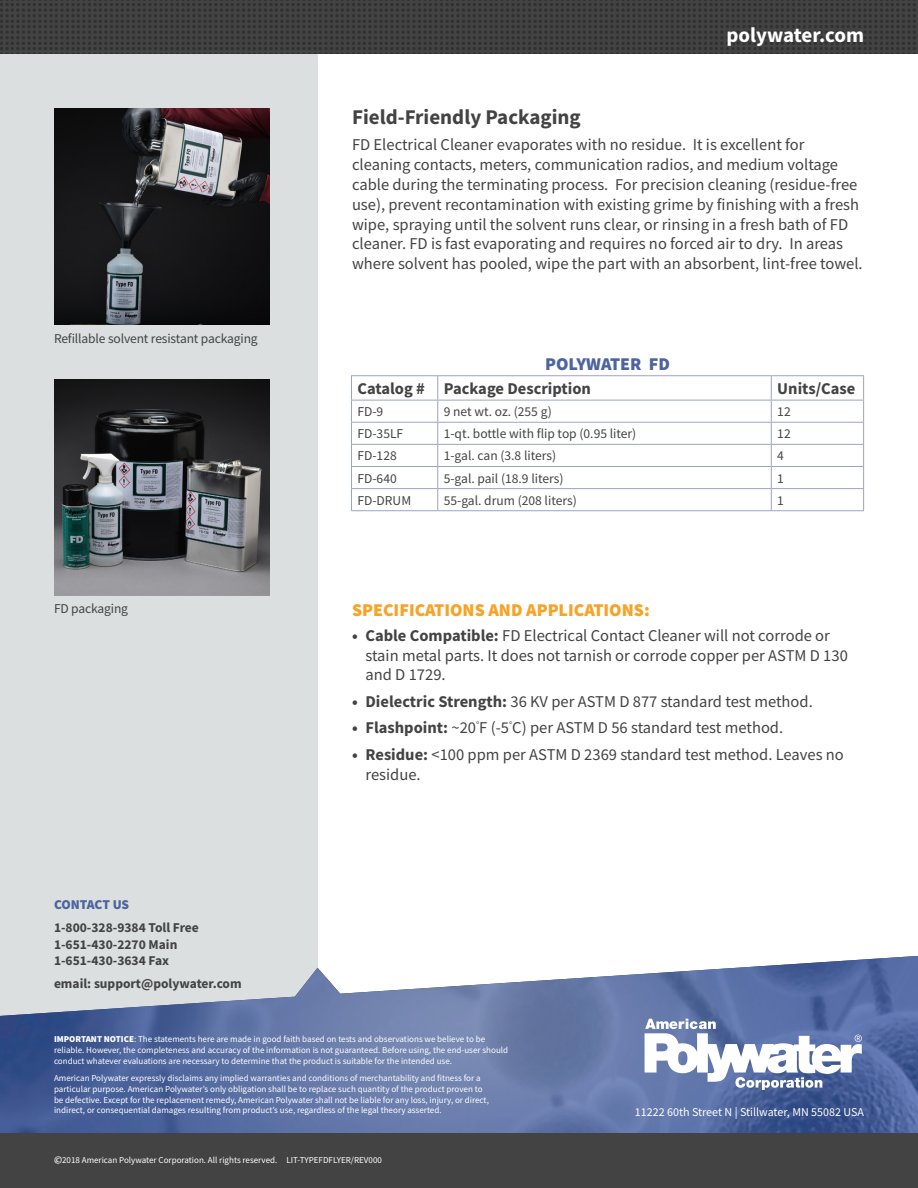
<style>
.page{position:relative;width:918px;height:1188px;background:#fff}
.page>*{position:absolute;margin:0;border:0;box-sizing:border-box;transform-origin:0 0}
.Body_Header{font:700 21px "Source Sans Pro";color:#434343}
.t1{font:700 21px "Source Sans Pro";color:#fff}
.t2{font:900 18px "Source Sans Pro";color:#f9a224}
.Table_Header{font:900 18px "Source Sans Pro";color:#4d649e}
.Body_Header-2{font:16.5px/19.8px "Source Sans Pro";color:#434343}
.Table_Title{font:700 16.5px "Source Sans Pro";color:#434343}
.Table_Body{font:13.5px "Source Sans Pro";color:#434343}
.t3{font:700 13.5px/16.2px "Source Sans Pro";color:#434343}
.Small_Photo_Descript{font:13.5px "Source Sans Pro";letter-spacing:-.01em;color:#434343}
.t4{font:900 13.5px "Source Sans Pro";letter-spacing:-.01em;color:#4d649e}
.t5{font:12px "Source Sans Pro";color:#fff}
.Copyright_Lit_Code{font:9px/10.8px "Source Sans Pro";color:#fff}
.s1{font-weight:700}
.s2{font-weight:900}
.s3{font-family:"Kefa"}
</style>
<div class="page">
<div style="left:0;top:0;width:318px;height:1188px;background:#dbdfdf"></div>
<img style="left:0;top:955px;width:918px;height:178px">
<div style="left:0;top:1133px;width:918px;height:55px;background:#434343"></div>
<svg style="left:645px;top:1019px;width:217px;height:71px"></svg>
<div style="left:0;top:0;width:918px;height:54px;background:linear-gradient(to right,#3e3e3e,#3e3e3e)"></div>
<svg style="left:351px;top:376px;width:1px;height:134px"></svg>
<hr style="left:351px;top:375px;width:87px;height:1px;background:#9ca2c7">
<hr style="left:438px;top:375px;width:333px;height:1px;background:#9ca2c7">
<hr style="left:771px;top:375px;width:93px;height:1px;background:#9ca2c7">
<svg style="left:437px;top:376px;width:1px;height:134px"></svg>
<svg style="left:771px;top:376px;width:1px;height:134px"></svg>
<svg style="left:863px;top:376px;width:1px;height:134px"></svg>
<hr style="left:351px;top:400px;width:87px;height:1px;background:#9ca2c7">
<hr style="left:438px;top:400px;width:333px;height:1px;background:#9ca2c7">
<hr style="left:771px;top:400px;width:93px;height:1px;background:#9ca2c7">
<hr style="left:351px;top:422px;width:87px;height:1px;background:#9ca2c7">
<hr style="left:438px;top:422px;width:333px;height:1px;background:#9ca2c7">
<hr style="left:771px;top:422px;width:93px;height:1px;background:#9ca2c7">
<hr style="left:351px;top:444px;width:87px;height:1px;background:#9ca2c7">
<hr style="left:438px;top:444px;width:333px;height:1px;background:#9ca2c7">
<hr style="left:771px;top:444px;width:93px;height:1px;background:#9ca2c7">
<hr style="left:351px;top:466px;width:87px;height:1px;background:#9ca2c7">
<hr style="left:438px;top:466px;width:333px;height:1px;background:#9ca2c7">
<hr style="left:771px;top:466px;width:93px;height:1px;background:#9ca2c7">
<hr style="left:351px;top:488px;width:87px;height:1px;background:#9ca2c7">
<hr style="left:438px;top:488px;width:333px;height:1px;background:#9ca2c7">
<hr style="left:771px;top:488px;width:93px;height:1px;background:#9ca2c7">
<hr style="left:351px;top:510px;width:87px;height:1px;background:#9ca2c7">
<hr style="left:438px;top:510px;width:333px;height:1px;background:#9ca2c7">
<hr style="left:771px;top:510px;width:93px;height:1px;background:#9ca2c7">
<img style="left:54px;top:109px;width:216px;height:216px">
<img style="left:54px;top:379px;width:216px;height:216px">
<h1 class="t1" style="left:727px;top:20px;width:139px">polywater.com</h1>
<p class="Small_Photo_Descript" style="left:54px;top:329px;width:205px">Refillable solvent resistant packaging</p>
<p class="Small_Photo_Descript" style="left:54px;top:600px;width:76px">FD packaging</p>
<h3 class="t4" style="left:54px;top:896px;width:77px">CONTACT US</h3>
<h3 class="t3" style="left:54px;top:920px;width:146px">1-800-328-9384 Toll Free<br>1-651-430-2270 Main<br>1-651-430-3634 Fax</h3>
<h3 class="t3" style="left:54px;top:975px;width:189px">email: support@polywater.com</h3>
<p class="Body_Header" style="left:352px;top:103px;width:230px">Field-Friendly Packaging</p>
<p class="Body_Header-2" style="left:352px;top:135px;width:512px">FD Electrical Cleaner evaporates with no residue. It is excellent for cleaning contacts, meters, communication radios, and medium voltage cable during the terminating process. For precision cleaning (residue-free use), prevent recontamination with existing grime by finishing with a fresh wipe, spraying until the solvent runs clear, or rinsing in a fresh bath of FD cleaner. FD is fast evaporating and requires no forced air to dry. In areas where solvent has pooled, wipe the part with an absorbent, lint-free towel.</p>
<p class="Table_Header" style="left:545px;top:351px;width:126px">POLYWATER FD</p>
<p class="Table_Title" style="left:357px;top:377px;width:69px">Catalog #</p>
<p class="Table_Title" style="left:444px;top:377px;width:149px">Package Description</p>
<p class="Table_Title" style="left:777px;top:377px;width:80px">Units/Case</p>
<p class="Table_Body" style="left:357px;top:403px;width:27px">FD-9</p>
<p class="Table_Body" style="left:444px;top:403px;width:110px">9 net wt. oz. (255 g)</p>
<p class="Table_Body" style="left:777px;top:403px;width:15px">12</p>
<p class="Table_Body" style="left:357px;top:425px;width:47px">FD-35LF</p>
<p class="Table_Body" style="left:444px;top:425px;width:194px">1-qt. bottle with flip top (0.95 liter)</p>
<p class="Table_Body" style="left:777px;top:425px;width:15px">12</p>
<p class="Table_Body" style="left:357px;top:447px;width:41px">FD-128</p>
<p class="Table_Body" style="left:444px;top:447px;width:114px">1-gal. can (3.8 liters)</p>
<p class="Table_Body" style="left:777px;top:447px;width:8px">4</p>
<p class="Table_Body" style="left:357px;top:470px;width:41px">FD-640</p>
<p class="Table_Body" style="left:444px;top:470px;width:121px">5-gal. pail (18.9 liters)</p>
<p class="Table_Body" style="left:777px;top:470px;width:8px">1</p>
<p class="Table_Body" style="left:357px;top:492px;width:55px">FD-DRUM</p>
<p class="Table_Body" style="left:444px;top:492px;width:135px">55-gal. drum (208 liters)</p>
<p class="Table_Body" style="left:777px;top:492px;width:8px">1</p>
<p class="t2" style="left:352px;top:598px;width:299px">SPECIFICATIONS AND APPLICATIONS:</p>
<p class="Body_Header-2" style="left:366px;top:625px;width:484px;text-indent:-14px"><span class="s1">• Cable Compatible:</span> FD Electrical Contact Cleaner will not corrode or stain metal parts. It does not tarnish or corrode copper per ASTM D 130 and D 1729.</p>
<p class="Body_Header-2" style="left:352px;top:691px;width:462px"><span class="s1">• Dielectric Strength:</span> 36 KV per ASTM D 877 standard test method.</p>
<p class="Body_Header-2" style="left:352px;top:718px;width:433px"><span class="s1">• Flashpoint:</span> ~20<sup>°</sup>F (-5<sup>°</sup>C) per ASTM D 56 standard test method.</p>
<p class="Body_Header-2" style="left:366px;top:744px;width:480px;text-indent:-14px"><span class="s1">• Residue:</span> &lt;100 ppm per ASTM D 2369 standard test method. Leaves no residue.</p>
<p class="Copyright_Lit_Code" style="left:54px;top:1034px;width:456px"><span class="s2">IMPORTANT NOTICE</span>: The statements here are made in good faith based on tests and observations we believe to be reliable. However, the completeness and accuracy of the information is not guaranteed. Before using, the end-user should conduct whatever evaluations are necessary to determine that the product is suitable for the intended use.</p>
<p class="Copyright_Lit_Code" style="left:54px;top:1073px;width:436px">American Polywater expressly disclaims any implied warranties and conditions of merchantability and fitness for a particular purpose. American Polywater’s only obligation shall be to replace such quantity of the product proven to be defective. Except for the replacement remedy, American Polywater shall not be liable for any loss, injury, or direct, indirect, or consequential damages resulting from product’s use, regardless of the legal theory asserted.</p>
<p class="Copyright_Lit_Code" style="left:54px;top:1155px;width:329px"><span class="s3">©</span>2018 American Polywater Corporation. All rights reserved. LIT-TYPEFDFLYER/REV000</p>
<h3 class="t5" style="left:635px;top:1104px;width:231px">11222 60th Street N | Stillwater, MN 55082 USA</h3>
</div>
